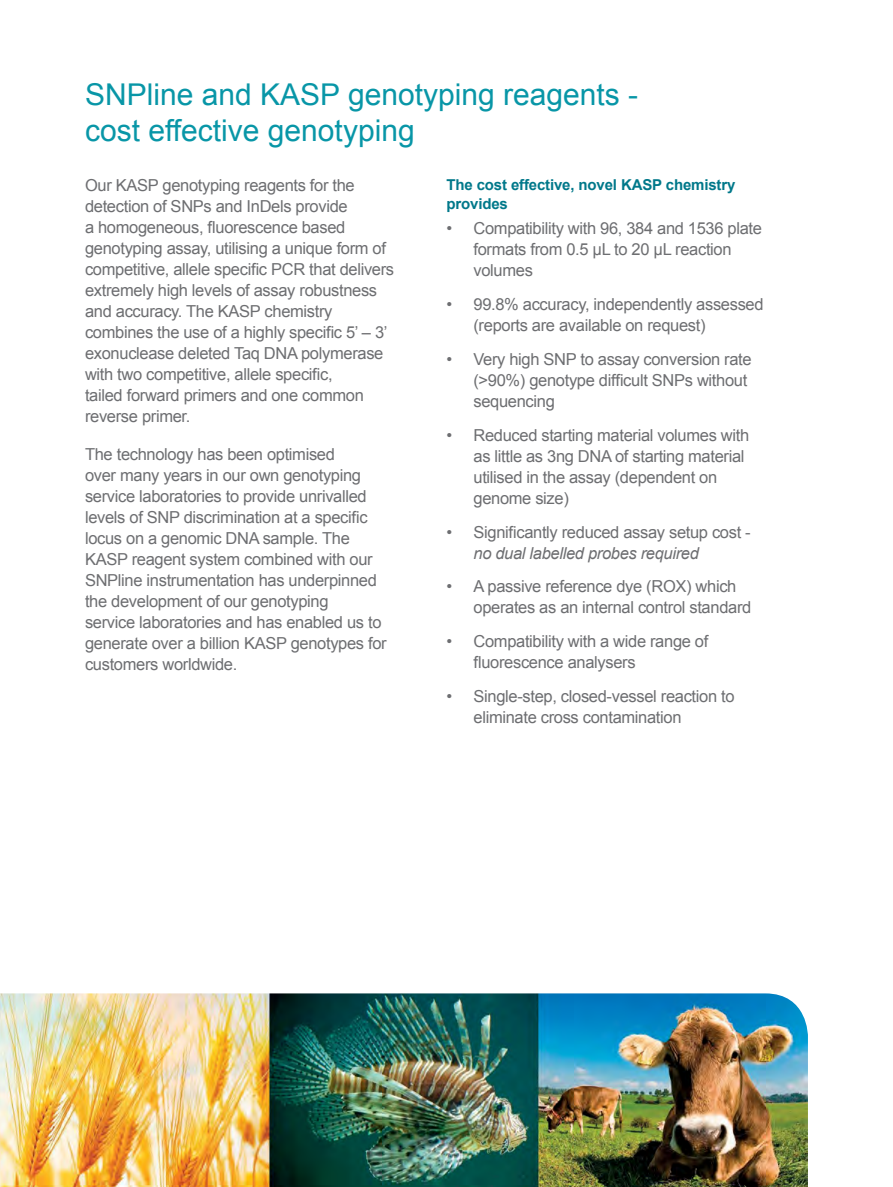
<style>
.page{position:relative;width:893px;height:1187px;background:#fff}
.page>*{position:absolute;margin:0;border:0;box-sizing:border-box;transform-origin:0 0}
.t1{font:30px/36px "Arial";color:#0896a7}
.t2{font:16.5px/21px "Arial";letter-spacing:-.02em;color:#6d6e71}
.t3{font:italic 16.5px "Arial";letter-spacing:-.02em;color:#6d6e71}
.t4{font:700 15px/19.5px "Arial";letter-spacing:-.01em;color:#00788a}
</style>
<div class="page">
<img style="left:0;top:993px;width:808px;height:193px">
<h1 class="t1" style="left:85px;top:77px;width:555px">SNPline and KASP genotyping reagents - cost effective genotyping</h1>
<p class="t2" style="left:85px;top:174px;width:311px">Our KASP genotyping reagents for the detection of SNPs and InDels provide<br>a homogeneous, fluorescence based genotyping assay, utilising a unique form of competitive, allele specific PCR that delivers extremely high levels of assay robustness and accuracy. The KASP chemistry combines the use of a highly specific 5’ – 3’ exonuclease deleted Taq DNA polymerase with two competitive, allele specific,<br>tailed forward primers and one common reverse primer.</p>
<p class="t2" style="left:85px;top:444px;width:303px">The technology has been optimised<br>over many years in our own genotyping service laboratories to provide unrivalled levels of SNP discrimination at a specific locus on a genomic DNA sample. The KASP reagent system combined with our SNPline instrumentation has underpinned the development of our genotyping<br>service laboratories and has enabled us to generate over a billion KASP genotypes for customers worldwide.</p>
<p class="t4" style="left:446px;top:175px;width:290px">The cost effective, novel KASP chemistry provides</p>
<p class="t2" style="left:473px;top:218px;width:290px;text-indent:-27px">• Compatibility with 96, 384 and 1536 plate formats from 0.5 μL to 20 μL reaction volumes</p>
<p class="t2" style="left:473px;top:294px;width:292px;text-indent:-27px">• 99.8% accuracy, independently assessed (reports are available on request)</p>
<p class="t2" style="left:473px;top:349px;width:280px;text-indent:-27px">• Very high SNP to assay conversion rate (&gt;90%) genotype difficult SNPs without sequencing</p>
<p class="t2" style="left:473px;top:424px;width:277px;text-indent:-27px">• Reduced starting material volumes with as little as 3ng DNA of starting material utilised in the assay (dependent on genome size)</p>
<p class="t2" style="left:446px;top:521px;width:306px">• Significantly reduced assay setup cost -</p>
<p class="t3" style="left:473px;top:542px;width:227px">no dual labelled probes required</p>
<p class="t2" style="left:473px;top:576px;width:279px;text-indent:-27px">• A passive reference dye (ROX) which operates as an internal control standard</p>
<p class="t2" style="left:473px;top:631px;width:236px;text-indent:-27px">• Compatibility with a wide range of fluorescence analysers</p>
<p class="t2" style="left:473px;top:685px;width:263px;text-indent:-27px">• Single-step, closed-vessel reaction to eliminate cross contamination</p>
</div>
